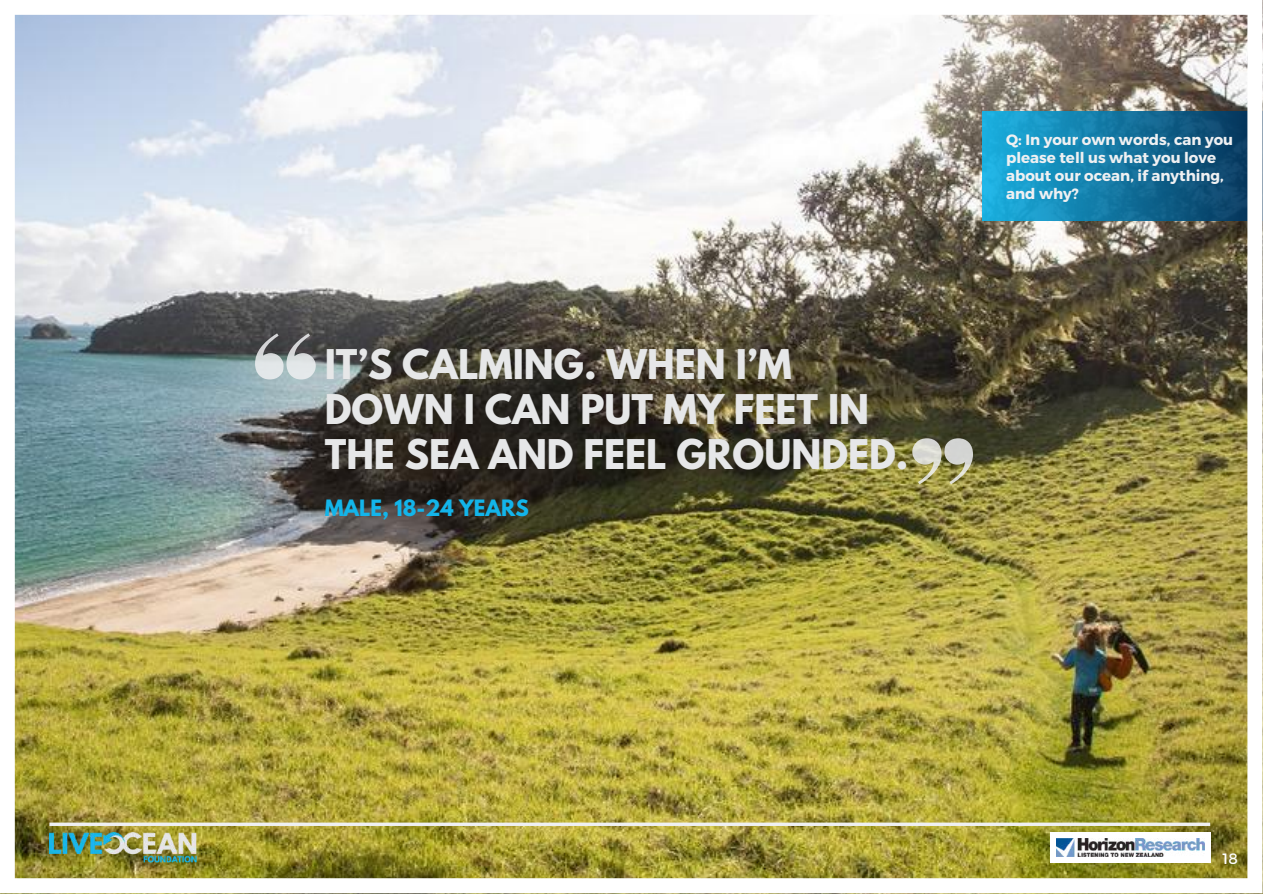
<style>
.page{position:relative;width:1263px;height:894px;background:#fff}
.page>*{position:absolute;margin:0;border:0;box-sizing:border-box;transform-origin:0 0}
.t1{font:700 36.3px/45px "League Spartan";color:#e6e7e8}
.t2{font:700 19.95px "League Spartan";color:#13b5ea}
.t3{font:700 15px/18px "Montserrat";color:#eff0f2}
.t4{font:15px "Montserrat";color:#fff}
</style>
<div class="page">
<img style="left:14px;top:14px;width:1234px;height:865px">
<div style="left:1050px;top:832px;width:160px;height:30px;background:#fff"></div>
<img style="left:1057px;top:838px;width:147px;height:18px">
<h1 class="t1" style="left:325px;top:346px;width:585px">IT’S CALMING. WHEN I’M<br>DOWN I CAN PUT MY FEET IN<br>THE SEA AND FEEL GROUNDED.</h1>
<h2 class="t2" style="left:325px;top:498px;width:206px">MALE, 18-24 YEARS</h2>
<p class="t3" style="left:1006px;top:129px;width:228px">Q: In your own words, can you please tell us what you love about our ocean, if anything, and why?</p>
<p class="t4" style="left:1222px;top:849px;width:17px">18</p>
</div>
